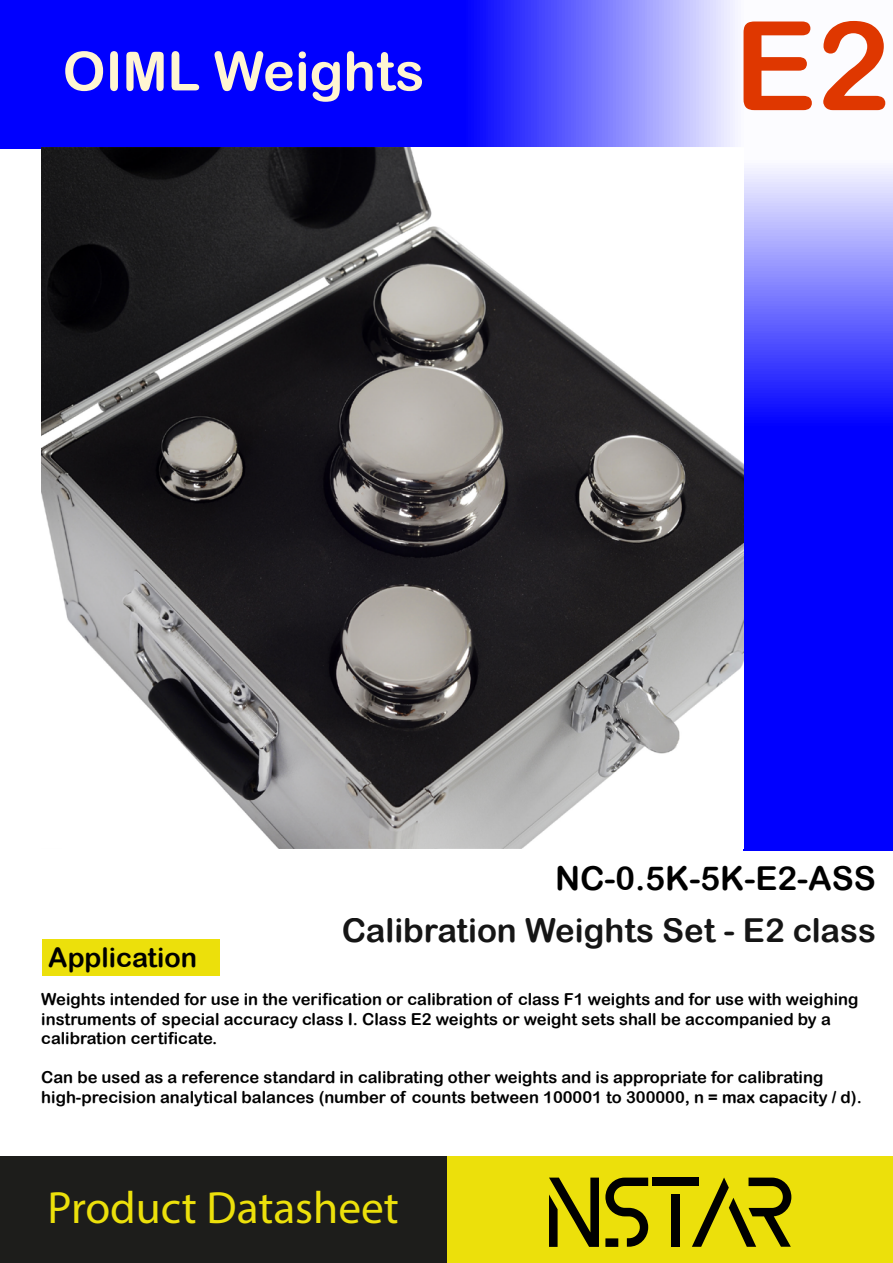
<style>
.page{position:relative;width:893px;height:1263px;background:#fff}
.page>*{position:absolute;margin:0;border:0;box-sizing:border-box;transform-origin:0 0}
.t1{font:123.75px "Arial Rounded MT Bold";color:#df3700}
.t2{font:54px "Arial Rounded MT Bold";color:#fff5d2}
.t3{font:45.3px "Myriad Pro";color:#ece00b}
.t4{font:33px "Arial Rounded MT Bold";color:#000}
.t5{font:27px "Arial Rounded MT Bold";color:#000}
.t6{font:16.5px/19.5px "Arial Rounded MT Bold";color:#000}
</style>
<div class="page">
<svg style="left:744px;top:168px;width:149px;height:682px;background:#2e2eff"></svg>
<div style="left:447px;top:1157px;width:446px;height:106px;background:#ece00b"></div>
<svg style="left:549px;top:1177px;width:50px;height:70px"></svg>
<svg style="left:605px;top:1177px;width:43px;height:70px"></svg>
<div style="left:652px;top:1177px;width:46px;height:9px;background:#000"></div>
<div style="left:671px;top:1195px;width:9px;height:52px;background:#000"></div>
<svg style="left:692px;top:1177px;width:99px;height:70px"></svg>
<svg style="left:0;top:0;width:735px;height:149px;background:#2c2cff"></svg>
<div style="left:42px;top:939px;width:178px;height:37px;background:#ece00b"></div>
<div style="left:0;top:1157px;width:446px;height:106px;background:#1d1d1b"></div>
<img style="left:42px;top:147px;width:701px;height:702px">
<h2 class="t2" style="left:63px;top:39px;width:363px">OIML Weights</h2>
<h1 class="t1" style="left:734px;top:-7px;width:158px">E2</h1>
<h3 class="t4" style="left:555px;top:859px;width:322px">NC-0.5K-5K-E2-ASS</h3>
<h3 class="t4" style="left:341px;top:911px;width:536px">Calibration Weights Set - E2 class</h3>
<h3 class="t5" style="left:48px;top:942px;width:150px">Application</h3>
<p class="t6" style="left:41px;top:989px;width:819px">Weights intended for use in the verification or calibration of class F1 weights and for use with weighing instruments of special accuracy class I. Class E2 weights or weight sets shall be accompanied by a calibration certificate.</p>
<p class="t6" style="left:41px;top:1067px;width:822px">Can be used as a reference standard in calibrating other weights and is appropriate for calibrating high-precision analytical balances (number of counts between 100001 to 300000, n = max capacity / d).</p>
<h3 class="t3" style="left:48px;top:1180px;width:353px">Product Datasheet</h3>
</div>
